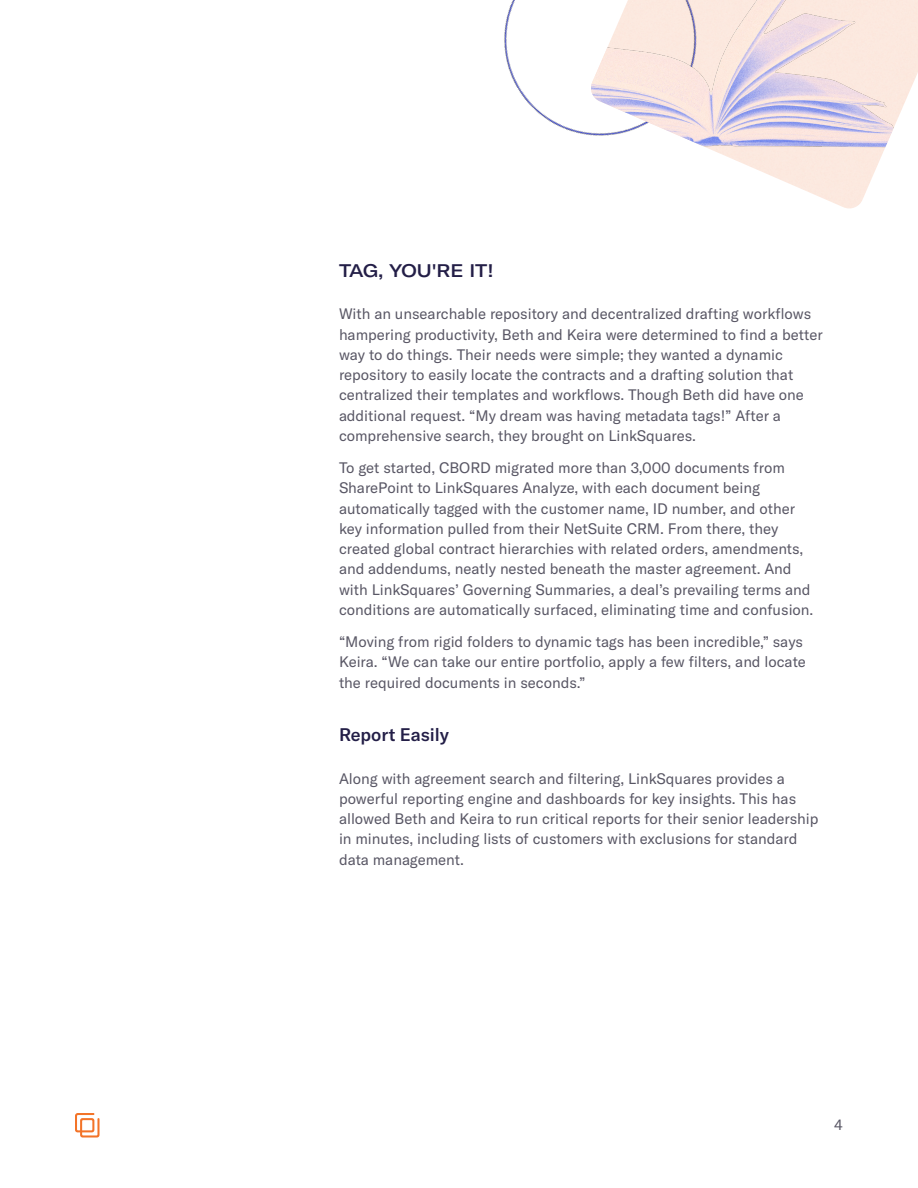
<style>
.page{position:relative;width:918px;height:1188px;background:#fff}
.page>*{position:absolute;margin:0;border:0;box-sizing:border-box;transform-origin:0 0}
.Subhead_1{font:500 expanded 18px "GT America";letter-spacing:-.02em;color:#231e47}
.Body{font:500 18px "GT America";color:#231e47}
.Body-2{font:15px/20.2px "GT America";color:#595765}
</style>
<div class="page">
<svg style="left:75px;top:1113px;width:25px;height:25px"></svg>
<img style="left:754px;top:168px;width:122px;height:41px">
<img style="left:504px;top:0;width:85px;height:135px">
<img style="left:589px;top:0;width:329px;height:168px">
<p class="Subhead_1" style="left:339px;top:259px;width:156px">TAG, YOU'RE IT!</p>
<p class="Body-2" style="left:339px;top:304px;width:485px">With an unsearchable repository and decentralized drafting workflows hampering productivity, Beth and Keira were determined to find a better way to do things. Their needs were simple; they wanted a dynamic repository to easily locate the contracts and a drafting solution that centralized their templates and workflows. Though Beth did have one additional request. “My dream was having metadata tags!” After a comprehensive search, they brought on LinkSquares.</p>
<p class="Body-2" style="left:339px;top:458px;width:476px">To get started, CBORD migrated more than 3,000 documents from SharePoint to LinkSquares Analyze, with each document being automatically tagged with the customer name, ID number, and other key information pulled from their NetSuite CRM. From there, they created global contract hierarchies with related orders, amendments, and addendums, neatly nested beneath the master agreement. And with LinkSquares’ Governing Summaries, a deal’s prevailing terms and conditions are automatically surfaced, eliminating time and confusion.</p>
<p class="Body-2" style="left:339px;top:632px;width:468px">“Moving from rigid folders to dynamic tags has been incredible,” says<br>Keira. “We can take our entire portfolio, apply a few filters, and locate the required documents in seconds.”</p>
<p class="Body" style="left:339px;top:724px;width:112px">Report Easily</p>
<p class="Body-2" style="left:339px;top:768px;width:481px">Along with agreement search and filtering, LinkSquares provides a powerful reporting engine and dashboards for key insights. This has allowed Beth and Keira to run critical reports for their senior leadership in minutes, including lists of customers with exclusions for standard data management.</p>
<p class="Body-2" style="left:834px;top:1115px;width:10px">4</p>
</div>
